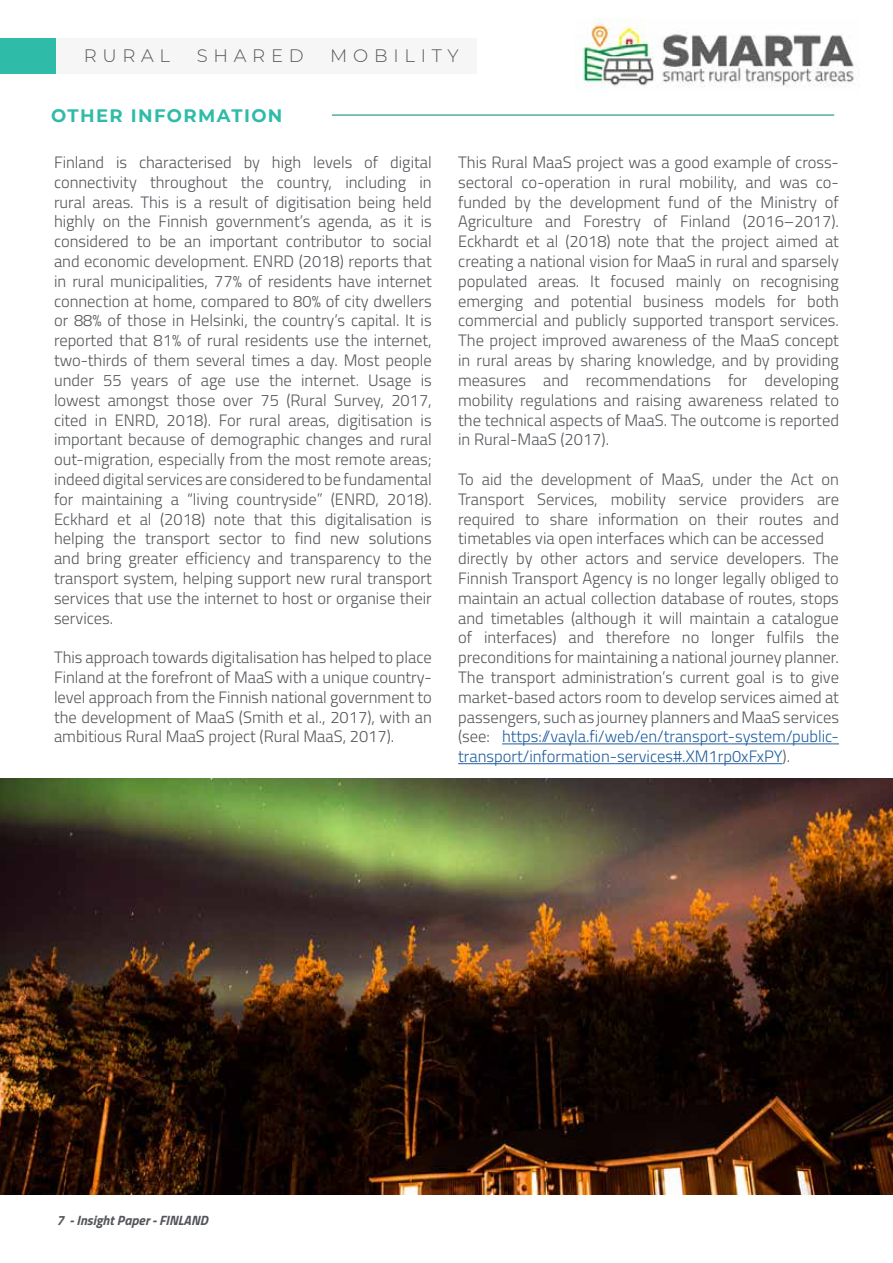
<style>
.page{position:relative;width:893px;height:1263px;background:#fff}
.page>*{position:absolute;margin:0;border:0;box-sizing:border-box;transform-origin:0 0}
.t1{font:300 18px "Montserrat";letter-spacing:.32em;color:#54565a}
.t2{font:700 18px "Montserrat";letter-spacing:.08em;color:#2ebba8}
.t3{font:300 16.5px/19.8px "Titillium Web";color:#54565a;text-align:justify}
.t4{font:italic 700 13.5px "Titillium Web";color:#54565a}
.s1{color:#215e9e}
</style>
<div class="page">
<div style="left:56px;top:38px;width:420px;height:36px;background:#f6f6f6"></div>
<div style="left:0;top:38px;width:56px;height:36px;background:#2ebba8"></div>
<img style="left:575px;top:19px;width:280px;height:69px">
<hr style="left:332px;top:115px;width:502px;height:1px;background:#008576">
<hr style="left:502px;top:744px;width:337px;height:1px;background:#215e9e">
<hr style="left:458px;top:763px;width:324px;height:1px;background:#215e9e">
<img style="left:0;top:778px;width:893px;height:417px">
<p class="t1" style="left:84px;top:44px;width:88px">RURAL</p>
<p class="t1" style="left:197px;top:44px;width:108px">SHARED</p>
<p class="t1" style="left:330px;top:44px;width:130px">MOBILITY</p>
<p class="t2" style="left:51px;top:102px;width:233px">OTHER INFORMATION</p>
<p class="t3" style="left:54px;top:152px;width:379px">Finland is characterised by high levels of digital connectivity throughout the country, including in rural areas. This is a result of digitisation being held highly on the Finnish government’s agenda, as it is considered to be an important contributor to social and economic development. ENRD (2018) reports that in rural municipalities, 77% of residents have internet connection at home, compared to 80% of city dwellers or 88% of those in Helsinki, the country’s capital. It is reported that 81% of rural residents use the internet, two-thirds of them several times a day. Most people under 55 years of age use the internet. Usage is lowest amongst those over 75 (Rural Survey, 2017, cited in ENRD, 2018). For rural areas, digitisation is important because of demographic changes and rural out-migration, especially from the most remote areas; indeed digital services are considered to be fundamental for maintaining a “living countryside” (ENRD, 2018).<br>Eckhard et al (2018) note that this digitalisation is helping the transport sector to find new solutions and bring greater efficiency and transparency to the transport system, helping support new rural transport services that use the internet to host or organise their services.</p>
<p class="t3" style="left:54px;top:647px;width:379px">This approach towards digitalisation has helped to place Finland at the forefront of MaaS with a unique country&shy;level approach from the Finnish national government to the development of MaaS (Smith et al., 2017), with an ambitious Rural MaaS project (Rural MaaS, 2017).</p>
<p class="t3" style="left:458px;top:152px;width:382px">This Rural MaaS project was a good example of cross&shy;sectoral co-operation in rural mobility, and was co&shy;funded by the development fund of the Ministry of Agriculture and Forestry of Finland (2016–2017).<br>Eckhardt et al (2018) note that the project aimed at creating a national vision for MaaS in rural and sparsely populated areas. It focused mainly on recognising emerging and potential business models for both commercial and publicly supported transport services.<br>The project improved awareness of the MaaS concept in rural areas by sharing knowledge, and by providing measures and recommendations for developing mobility regulations and raising awareness related to the technical aspects of MaaS. The outcome is reported in Rural-MaaS (2017).</p>
<p class="t3" style="left:458px;top:468px;width:382px;text-align:left">To aid the development of MaaS, under the Act on Transport Services, mobility service providers are required to share information on their routes and timetables via open interfaces which can be accessed directly by other actors and service developers. The Finnish Transport Agency is no longer legally obliged to maintain an actual collection database of routes, stops and timetables (although it will maintain a catalogue of interfaces) and therefore no longer fulfils the preconditions for maintaining a national journey planner.<br>The transport administration’s current goal is to give market-based actors room to develop services aimed at passengers, such as journey planners and MaaS services (see: <span class="s1">https://vayla.fi/web/en/transport-system/public&shy;transport/information-services#.XM1rp0xFxPY</span>).</p>
<p class="t4" style="left:56px;top:1210px;width:153px">7 - Insight Paper - FINLAND</p>
</div>
